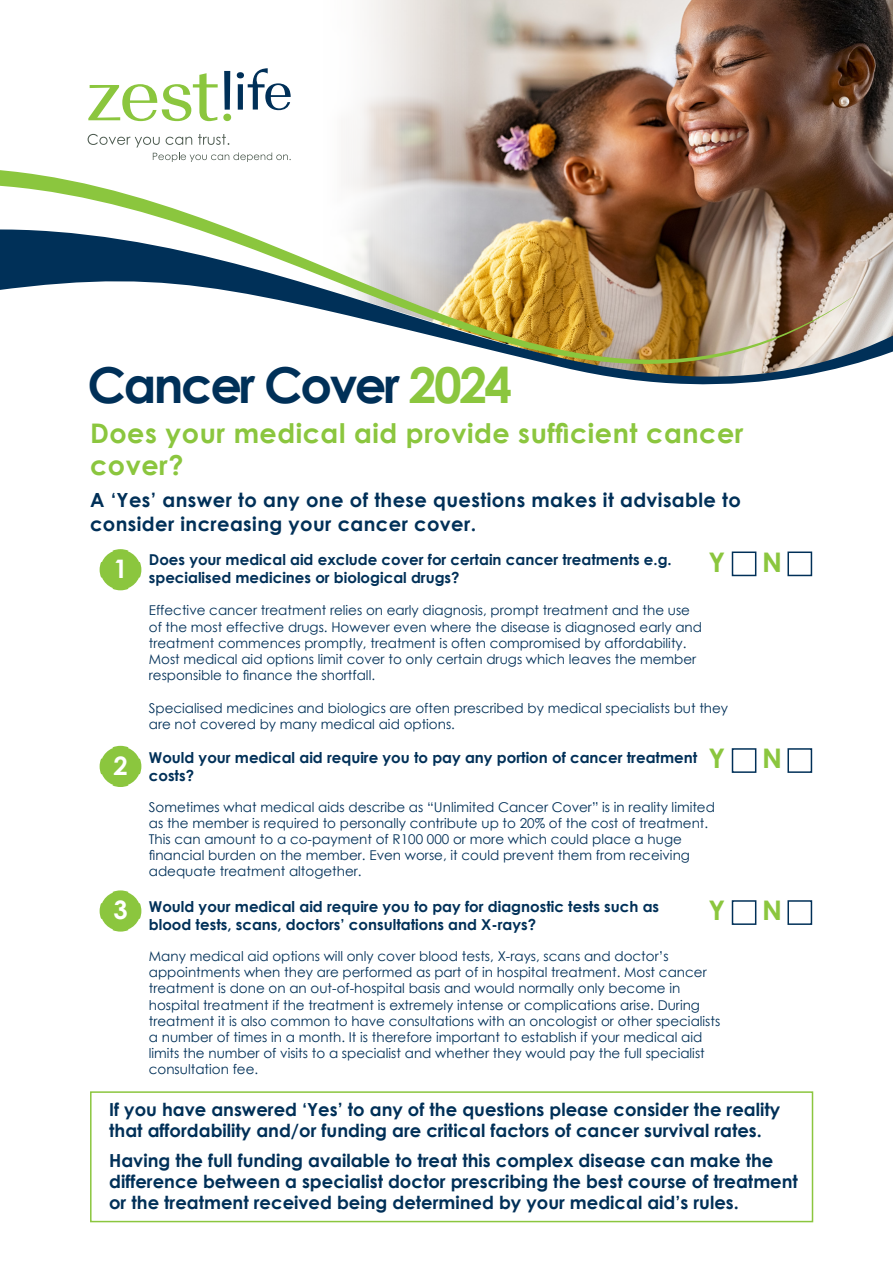
<style>
.page{position:relative;width:893px;height:1263px;background:#fff}
.page>*{position:absolute;margin:0;border:0;box-sizing:border-box;transform-origin:0 0}
.t1{font:700 49.5px "Century Gothic";letter-spacing:-.05em;color:#003058}
.t2{font:700 27px/32.4px "Century Gothic";letter-spacing:.02em;color:#8bc63e}
.t3{font:700 25.5px "Century Gothic";color:#fff}
.t4{font:700 19.5px/23.4px "Century Gothic";letter-spacing:.02em;color:#003058}
.t5{font:700 18px/21px "Century Gothic";color:#003058}
.t6{font:700 15px/18px "Century Gothic";color:#003058}
.t7{font:13.5px/16.2px "Century Gothic";color:#003058}
.s1{color:#8bc63e}
</style>
<div class="page">
<div style="left:90px;top:1091px;width:723px;height:131px;border:2px solid #8bc63e"></div>
<img style="left:346px;top:0;width:547px;height:167px">
<img style="left:0;top:167px;width:893px;height:218px">
<svg style="left:99px;top:549px;width:43px;height:42px"></svg>
<svg style="left:99px;top:745px;width:43px;height:42px"></svg>
<svg style="left:99px;top:890px;width:43px;height:42px"></svg>
<div style="left:732px;top:551px;width:24px;height:25px;border:2px solid #003058"></div>
<div style="left:787px;top:551px;width:25px;height:25px;border:2px solid #003058"></div>
<div style="left:732px;top:748px;width:24px;height:25px;border:2px solid #003058"></div>
<div style="left:787px;top:748px;width:25px;height:25px;border:2px solid #003058"></div>
<div style="left:732px;top:900px;width:24px;height:25px;border:2px solid #003058"></div>
<div style="left:787px;top:900px;width:25px;height:25px;border:2px solid #003058"></div>
<svg style="left:224px;top:71px;width:6px;height:39px"></svg>
<svg style="left:237px;top:68px;width:54px;height:42px"></svg>
<svg style="left:88px;top:73px;width:130px;height:48px"></svg>
<div style="left:223px;top:114px;width:8px;height:7px;background:#8bc63e;border-radius:50%"></div>
<svg style="left:88px;top:134px;width:203px;height:28px"></svg>
<p class="t1" style="left:88px;top:347px;width:426px">Cancer Cover <span class="s1">2024</span></p>
<p class="t2" style="left:90px;top:416px;width:655px">Does your medical aid provide sufficient cancer cover?</p>
<p class="t4" style="left:90px;top:488px;width:652px">A ‘Yes’ answer to any one of these questions makes it advisable to consider increasing your cancer cover.</p>
<p class="t3" style="left:113px;top:549px;width:16px">1</p>
<p class="t3" style="left:113px;top:746px;width:16px">2</p>
<p class="t3" style="left:113px;top:890px;width:16px">3</p>
<p class="t2" style="left:709px;top:545px;width:18px">Y</p>
<p class="t2" style="left:762px;top:545px;width:21px">N</p>
<p class="t6" style="left:149px;top:550px;width:524px">Does your medical aid exclude cover for certain cancer treatments e.g. specialised medicines or biological drugs?</p>
<p class="t7" style="left:149px;top:602px;width:555px">Effective cancer treatment relies on early diagnosis, prompt treatment and the use of the most effective drugs. However even where the disease is diagnosed early and treatment commences promptly, treatment is often compromised by affordability.<br>Most medical aid options limit cover to only certain drugs which leaves the member responsible to finance the shortfall.</p>
<p class="t7" style="left:149px;top:699px;width:581px">Specialised medicines and biologics are often prescribed by medical specialists but they are not covered by many medical aid options.</p>
<p class="t6" style="left:149px;top:748px;width:550px">Would your medical aid require you to pay any portion of cancer treatment costs?</p>
<p class="t7" style="left:149px;top:798px;width:568px">Sometimes what medical aids describe as “Unlimited Cancer Cover” is in reality limited as the member is required to personally contribute up to 20% of the cost of treatment.<br>This can amount to a co-payment of R100 000 or more which could place a huge financial burden on the member. Even worse, it could prevent them from receiving adequate treatment altogether.</p>
<p class="t6" style="left:149px;top:897px;width:512px">Would your medical aid require you to pay for diagnostic tests such as</p>
<p class="t6" style="left:149px;top:915px;width:389px">blood tests, scans, doctors’ consultations and X-rays?</p>
<p class="t7" style="left:149px;top:948px;width:573px">Many medical aid options will only cover blood tests, X-rays, scans and doctor’s appointments when they are performed as part of in hospital treatment. Most cancer treatment is done on an out-of-hospital basis and would normally only become in hospital treatment if the treatment is extremely intense or complications arise. During treatment it is also common to have consultations with an oncologist or other specialists a number of times in a month. It is therefore important to establish if your medical aid limits the number of visits to a specialist and whether they would pay the full specialist consultation fee.</p>
<p class="t2" style="left:709px;top:741px;width:18px">Y</p>
<p class="t2" style="left:762px;top:741px;width:21px">N</p>
<p class="t2" style="left:709px;top:893px;width:18px">Y</p>
<p class="t2" style="left:762px;top:893px;width:21px">N</p>
<p class="t5" style="left:109px;top:1098px;width:673px">If you have answered ‘Yes’ to any of the questions please consider the reality that affordability and/or funding are critical factors of cancer survival rates.</p>
<p class="t5" style="left:109px;top:1149px;width:690px">Having the full funding available to treat this complex disease can make the difference between a specialist doctor prescribing the best course of treatment or the treatment received being determined by your medical aid’s rules.</p>
</div>
